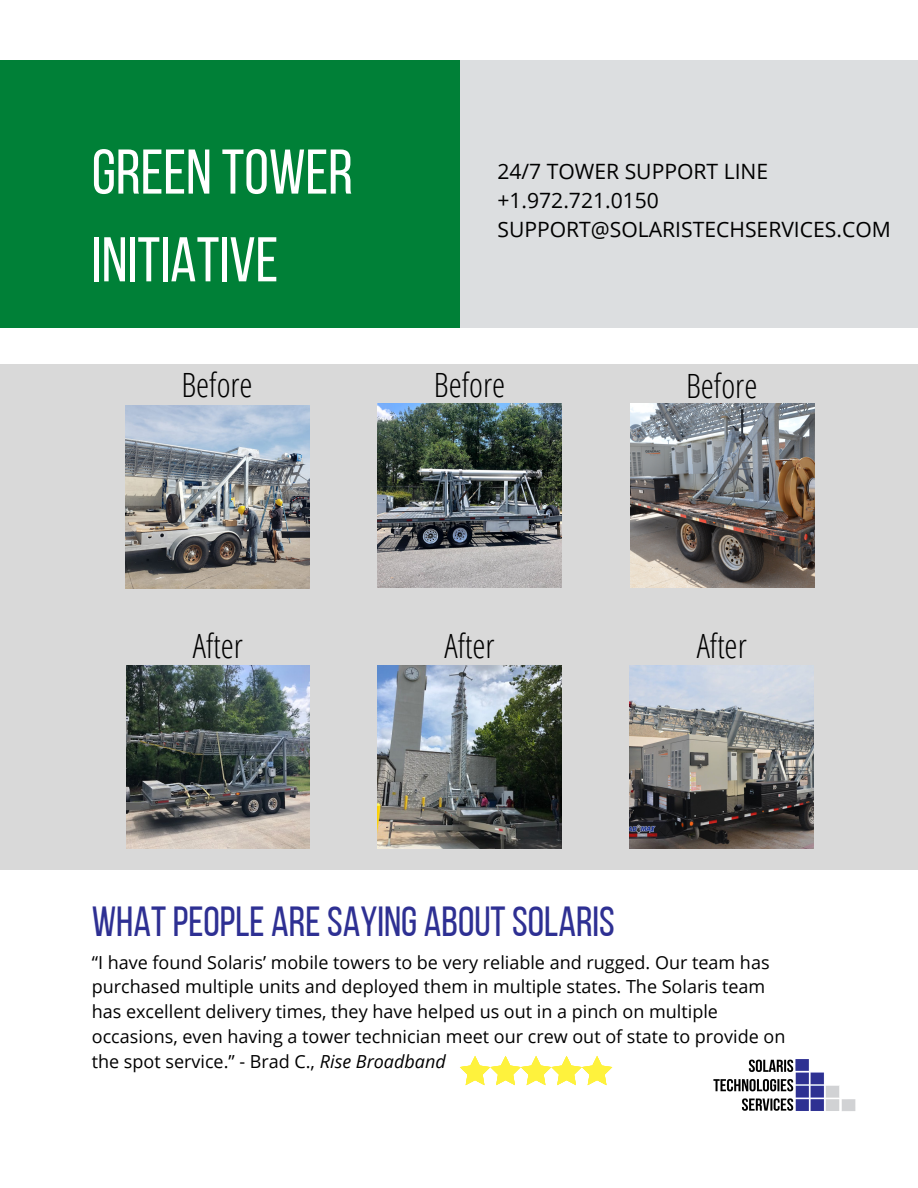
<style>
.page{position:relative;width:918px;height:1188px;background:#fff}
.page>*{position:absolute;margin:0;border:0;box-sizing:border-box;transform-origin:0 0}
.t1{font:63px "Bebas Neue";color:#fff}
.t2{font:42px "Bebas Neue";color:#2e3093}
.t3{font:300 33.45px "Open Sans Condensed";color:#000}
.t4{font:21.15px "Open Sans";color:#000}
.t5{font:18px/24.8px "Open Sans";color:#000}
.s1{font-style:italic}
</style>
<div class="page">
<div style="left:0;top:61px;width:460px;height:267px;background:#008037"></div>
<div style="left:460px;top:61px;width:458px;height:267px;background:#dcdee0"></div>
<div style="left:0;top:364px;width:918px;height:506px;background:#d9d9d9"></div>
<img style="left:713px;top:1059px;width:143px;height:52px">
<img style="left:125px;top:405px;width:184px;height:184px">
<svg style="left:460px;top:1056px;width:152px;height:29px"></svg>
<img style="left:126px;top:665px;width:184px;height:184px">
<img style="left:378px;top:404px;width:184px;height:184px">
<img style="left:378px;top:665px;width:184px;height:184px">
<img style="left:631px;top:404px;width:184px;height:184px">
<img style="left:630px;top:665px;width:184px;height:184px">
<p class="t1" style="left:92px;top:146px;width:263px">GREEN TOWER</p>
<p class="t1" style="left:92px;top:234px;width:188px">INITIATIVE</p>
<p class="t3" style="left:181px;top:361px;width:73px">Before</p>
<p class="t4" style="left:497px;top:156px;width:272px">24/7 TOWER SUPPORT LINE</p>
<p class="t4" style="left:497px;top:185px;width:163px">+1.972.721.0150</p>
<p class="t4" style="left:497px;top:214px;width:395px">SUPPORT@SOLARISTECHSERVICES.COM</p>
<p class="t3" style="left:434px;top:361px;width:73px">Before</p>
<p class="t3" style="left:686px;top:362px;width:73px">Before</p>
<p class="t3" style="left:193px;top:622px;width:52px">After</p>
<p class="t3" style="left:445px;top:622px;width:52px">After</p>
<p class="t3" style="left:697px;top:622px;width:52px">After</p>
<p class="t2" style="left:92px;top:905px;width:525px">WHATPEOPLE ARESAYING ABOUTSOLARIS</p>
<p class="t5" style="left:92px;top:949px;width:695px">“I have found Solaris’ mobile towers to be very reliable and rugged. Our team has purchased multiple units and deployed them in multiple states. The Solaris team has excellent delivery times, they have helped us out in a pinch on multiple occasions, even having a tower technician meet our crew out of state to provide on the spot service.” - Brad C., <span class="s1">Rise Broadband</span></p>
</div>
